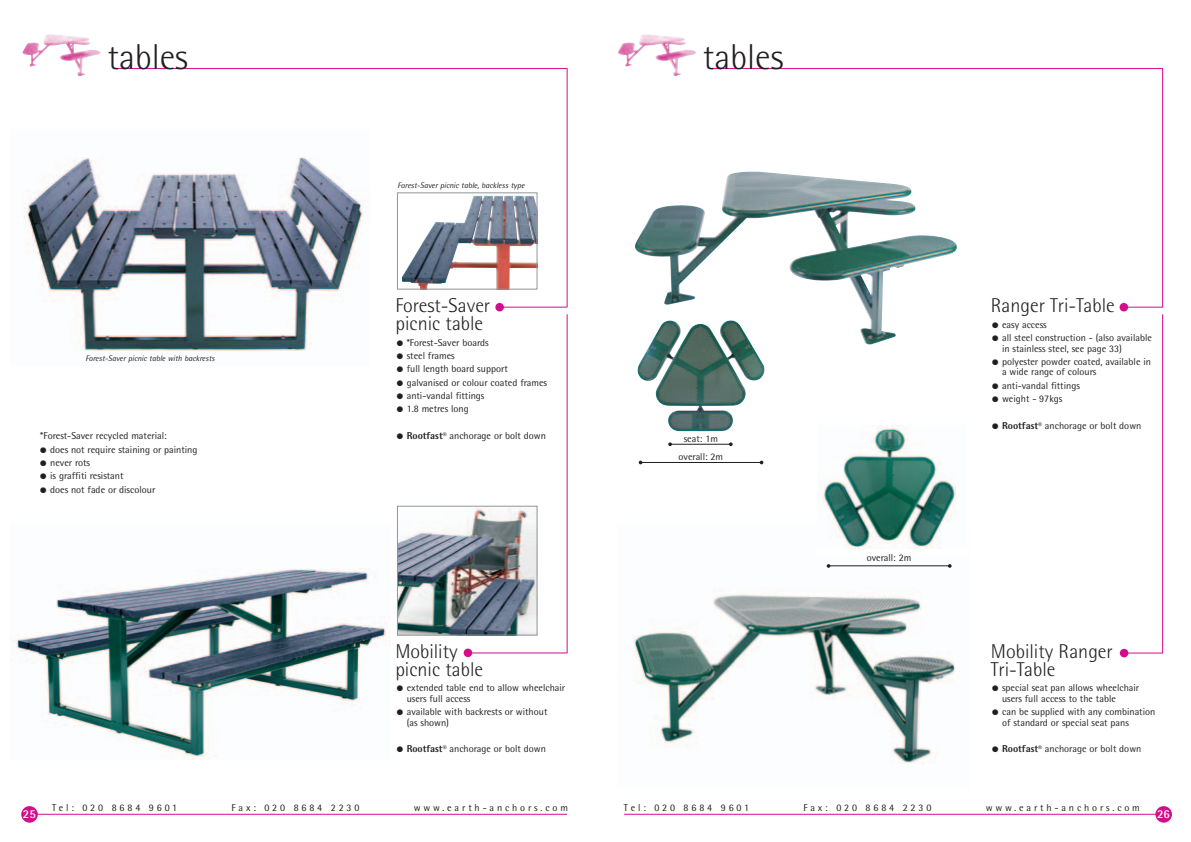
<style>
.page{position:relative;width:1191px;height:842px;background:#fff}
.page>*{position:absolute;margin:0;border:0;box-sizing:border-box;transform-origin:0 0}
.t1{font:300 36px "Rotis Semi Sans";color:#231f20}
.t2{font:300 20px/18px "Rotis Semi Sans";color:#231f20}
.t3{font:700 12px "Rotis Semi Sans";color:#fff}
.t4{font:10px/10.5px "Rotis Semi Sans";color:#231f20}
.t5{font:10px "Rotis Semi Sans";letter-spacing:.285em;color:#231f20}
.t6{font:italic 8px "Rotis Semi Sans";color:#231f20}
.s1{font-weight:800}
.s2{font-weight:800;font-size:8px}
</style>
<div class="page">
<img style="left:633px;top:564px;width:323px;height:200px">
<img style="left:821px;top:426px;width:135px;height:122px">
<img style="left:635px;top:171px;width:322px;height:174px">
<img style="left:23px;top:157px;width:345px;height:194px">
<img style="left:14px;top:568px;width:373px;height:191px">
<hr style="left:115px;top:68px;width:452px;height:1px;background:#d50d8c">
<hr style="left:567px;top:68px;width:1px;height:239px;background:#d50d8c">
<div style="left:495px;top:303px;width:9px;height:8px;background:#d50d8c;border-radius:50%"></div>
<div style="left:463px;top:649px;width:9px;height:8px;background:#d50d8c;border-radius:50%"></div>
<hr style="left:499px;top:307px;width:68px;height:1px;background:#d50d8c">
<hr style="left:467px;top:653px;width:100px;height:1px;background:#d50d8c">
<hr style="left:710px;top:68px;width:453px;height:1px;background:#d50d8c">
<hr style="left:1162px;top:68px;width:1px;height:239px;background:#d50d8c">
<hr style="left:1162px;top:314px;width:1px;height:339px;background:#d50d8c">
<div style="left:1119px;top:303px;width:9px;height:8px;background:#d50d8c;border-radius:50%"></div>
<div style="left:1119px;top:649px;width:9px;height:8px;background:#d50d8c;border-radius:50%"></div>
<hr style="left:1123px;top:307px;width:39px;height:1px;background:#d50d8c">
<hr style="left:1122px;top:653px;width:40px;height:1px;background:#d50d8c">
<hr style="left:567px;top:314px;width:1px;height:339px;background:#d50d8c">
<hr style="left:30px;top:814px;width:537px;height:1px;background:#d50d8c">
<hr style="left:624px;top:814px;width:539px;height:1px;background:#d50d8c">
<div style="left:1155px;top:806px;width:17px;height:17px;background:#d50d8c;border-radius:50%"></div>
<div style="left:21px;top:806px;width:17px;height:17px;background:#d50d8c;border-radius:50%"></div>
<img style="left:402px;top:196px;width:133px;height:91px">
<div style="left:397px;top:193px;width:140px;height:96px;border:1px solid #939598"></div>
<img style="left:399px;top:508px;width:136px;height:125px">
<div style="left:397px;top:506px;width:140px;height:129px;border:1px solid #939598"></div>
<img style="left:637px;top:320px;width:128px;height:111px">
<img style="left:22px;top:34px;width:79px;height:42px">
<img style="left:618px;top:34px;width:78px;height:42px">
<hr style="left:640px;top:462px;width:121px;height:1px;background:#231f20">
<hr style="left:669px;top:444px;width:61px;height:1px;background:#231f20">
<svg style="left:668px;top:442px;width:4px;height:4px"></svg>
<hr style="left:829px;top:565px;width:120px;height:1px;background:#231f20">
<svg style="left:826px;top:564px;width:4px;height:4px"></svg>
<p class="t1" style="left:107px;top:44px;width:82px">tables</p>
<p class="t1" style="left:703px;top:44px;width:82px">tables</p>
<p class="t6" style="left:85px;top:355px;width:131px">Forest-Saver picnic table with backrests</p>
<p class="t4" style="left:40px;top:432px;width:128px">*Forest-Saver recycled material:</p>
<p class="t4" style="left:40px;top:445px;width:159px">● does not require staining or painting</p>
<p class="t4" style="left:40px;top:458px;width:51px">● never rots</p>
<p class="t4" style="left:40px;top:472px;width:85px">● is graffiti resistant</p>
<p class="t4" style="left:40px;top:485px;width:117px">● does not fade or discolour</p>
<p class="t6" style="left:397px;top:183px;width:129px">Forest-Saver picnic table, backless type</p>
<p class="t2" style="left:395px;top:298px;width:96px">Forest-Saver</p>
<p class="t2" style="left:990px;top:298px;width:126px">Ranger Tri-Table</p>
<p class="t2" style="left:395px;top:316px;width:89px">picnic table</p>
<p class="t4" style="left:992px;top:320px;width:56px">● easy access</p>
<p class="t4" style="left:1002px;top:333px;width:151px;text-indent:-10px">● all steel construction - (also available in stainless steel, see page 33)</p>
<p class="t4" style="left:1002px;top:357px;width:150px;text-indent:-10px">● polyester powder coated, available in a wide range of colours</p>
<p class="t4" style="left:992px;top:381px;width:89px">● anti-vandal fittings</p>
<p class="t4" style="left:992px;top:394px;width:72px">● weight - 97kgs</p>
<p class="t4" style="left:992px;top:421px;width:151px">● <span class="s1">Rootfast</span><span class="s2">®</span> anchorage or bolt down</p>
<p class="t4" style="left:397px;top:338px;width:93px">● *Forest-Saver boards</p>
<p class="t4" style="left:397px;top:351px;width:59px">● steel frames</p>
<p class="t4" style="left:397px;top:365px;width:112px">● full length board support</p>
<p class="t4" style="left:397px;top:378px;width:152px">● galvanised or colour coated frames</p>
<p class="t4" style="left:397px;top:391px;width:89px">● anti-vandal fittings</p>
<p class="t4" style="left:397px;top:405px;width:73px">● 1.8 metres long</p>
<p class="t4" style="left:397px;top:431px;width:151px">● <span class="s1">Rootfast</span><span class="s2">®</span> anchorage or bolt down</p>
<p class="t4" style="left:684px;top:434px;width:36px">seat: 1m</p>
<p class="t2" style="left:395px;top:644px;width:89px">Mobility picnic table</p>
<p class="t4" style="left:407px;top:683px;width:160px;text-indent:-10px">● extended table end to allow wheelchair users full access</p>
<p class="t4" style="left:407px;top:707px;width:142px;text-indent:-10px">● available with backrests or without (as shown)</p>
<p class="t4" style="left:397px;top:744px;width:151px">● <span class="s1">Rootfast</span><span class="s2">®</span> anchorage or bolt down</p>
<p class="t4" style="left:678px;top:452px;width:46px">overall: 2m</p>
<p class="t4" style="left:866px;top:553px;width:46px">overall: 2m</p>
<p class="t2" style="left:991px;top:644px;width:123px">Mobility Ranger<br>Tri-Table</p>
<p class="t4" style="left:1002px;top:683px;width:139px;text-indent:-10px">● special seat pan allows wheelchair users full access to the table</p>
<p class="t4" style="left:1002px;top:707px;width:155px;text-indent:-10px">● can be supplied with any combination of standard or special seat pans</p>
<p class="t4" style="left:992px;top:744px;width:151px">● <span class="s1">Rootfast</span><span class="s2">®</span> anchorage or bolt down</p>
<p class="t5" style="left:52px;top:804px;width:127px">Tel: 020 8684 9601</p>
<p class="t5" style="left:231px;top:804px;width:129px">Fax: 020 8684 2230</p>
<p class="t5" style="left:414px;top:804px;width:156px">www.earth-anchors.com</p>
<p class="t5" style="left:624px;top:804px;width:127px">Tel: 020 8684 9601</p>
<p class="t5" style="left:803px;top:804px;width:129px">Fax: 020 8684 2230</p>
<p class="t5" style="left:985px;top:804px;width:156px">www.earth-anchors.com</p>
<p class="t3" style="left:23px;top:810px;width:14px">25</p>
<p class="t3" style="left:1157px;top:810px;width:14px">26</p>
</div>
